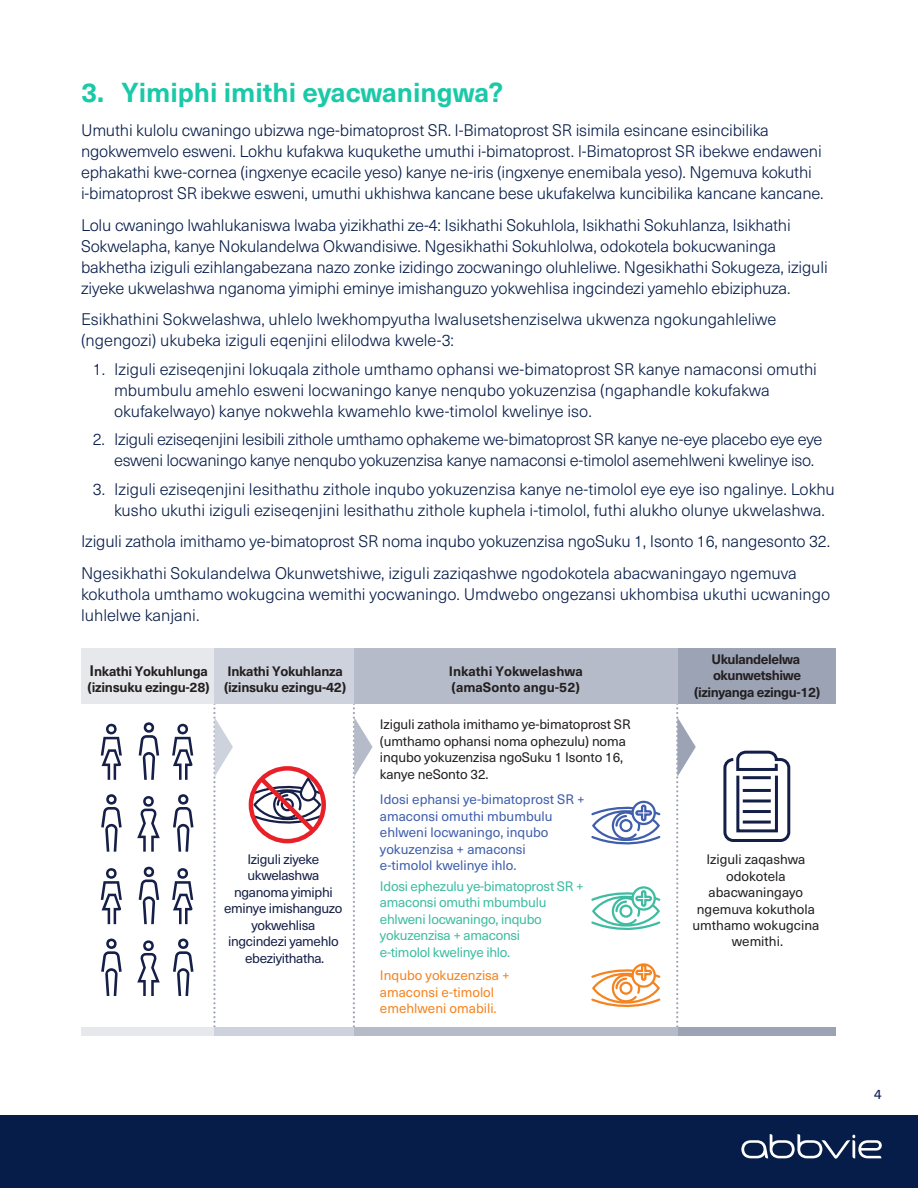
<style>
.page{position:relative;width:918px;height:1188px;background:#fff}
.page>*{position:absolute;margin:0;border:0;box-sizing:border-box;transform-origin:0 0}
.t1{font:700 27px "Neue Haas Unica Pro";color:#1ac9a8}
.t2{font:300 16.5px/21px "Neue Haas Unica Pro";letter-spacing:-.01em;color:#071d49}
.t3{font:13.5px/16.5px "Neue Haas Unica Pro";letter-spacing:-.01em;color:#231f20}
.t4{font:13.5px/16.5px "Neue Haas Unica Pro";letter-spacing:-.02em;color:#3ebca2}
.t5{font:700 13.5px/16.2px "Neue Haas Unica Pro";letter-spacing:-.02em;color:#231f20}
.t6{font:13.5px/16.5px "Neue Haas Unica Pro";color:#3f5eab}
.t7{font:13.5px/16.5px "Neue Haas Unica Pro";letter-spacing:-.025em;color:#151f47;text-align:center}
.t8{font:13.5px/16.5px "Neue Haas Unica Pro";color:#f58320}
.t9{font:700 13.5px/16.2px "Neue Haas Unica Pro";color:#231f20}
.t10{font:13.5px "Neue Haas Unica Pro";color:#071d49}
.s1{font-size:15px}
</style>
<div class="page">
<div style="left:81px;top:648px;width:133px;height:55px;background:#e7e8ec"></div>
<div style="left:677px;top:648px;width:159px;height:55px;background:#9ba3b5"></div>
<div style="left:214px;top:648px;width:140px;height:55px;background:#ced2dc"></div>
<div style="left:354px;top:648px;width:323px;height:55px;background:#b5bbc8"></div>
<div style="left:81px;top:1027px;width:133px;height:9px;background:#e7e8ec"></div>
<div style="left:677px;top:1027px;width:159px;height:9px;background:#9ba3b5"></div>
<div style="left:214px;top:1027px;width:140px;height:9px;background:#ced2dc"></div>
<div style="left:354px;top:1027px;width:323px;height:9px;background:#b5bbc8"></div>
<svg style="left:213px;top:704px;width:20px;height:323px"></svg>
<svg style="left:353px;top:704px;width:20px;height:323px"></svg>
<svg style="left:676px;top:704px;width:20px;height:323px"></svg>
<svg style="left:137px;top:796px;width:23px;height:56px"></svg>
<svg style="left:101px;top:794px;width:21px;height:58px"></svg>
<svg style="left:173px;top:794px;width:21px;height:58px"></svg>
<svg style="left:139px;top:722px;width:20px;height:58px"></svg>
<svg style="left:101px;top:723px;width:21px;height:57px"></svg>
<svg style="left:172px;top:723px;width:21px;height:57px"></svg>
<svg style="left:137px;top:940px;width:23px;height:56px"></svg>
<svg style="left:101px;top:938px;width:21px;height:58px"></svg>
<svg style="left:173px;top:938px;width:21px;height:58px"></svg>
<svg style="left:139px;top:866px;width:20px;height:58px"></svg>
<svg style="left:101px;top:868px;width:21px;height:56px"></svg>
<svg style="left:172px;top:868px;width:21px;height:56px"></svg>
<svg style="left:591px;top:800px;width:70px;height:45px"></svg>
<svg style="left:591px;top:886px;width:70px;height:44px"></svg>
<svg style="left:591px;top:963px;width:70px;height:45px"></svg>
<svg style="left:248px;top:766px;width:78px;height:78px"></svg>
<svg style="left:723px;top:750px;width:68px;height:92px"></svg>
<div style="left:0;top:1115px;width:918px;height:73px;background:#071d49"></div>
<svg style="left:741px;top:1134px;width:141px;height:25px"></svg>
<h1 class="t1" style="left:81px;top:76px;width:424px">3. Yimiphi imithi eyacwaningwa?</h1>
<p class="t2" style="left:81px;top:120px;width:744px">Umuthi kulolu cwaningo ubizwa nge-bimatoprost SR. I-Bimatoprost SR isimila esincane esincibilika ngokwemvelo esweni. Lokhu kufakwa kuqukethe umuthi i-bimatoprost. I-Bimatoprost SR ibekwe endaweni ephakathi kwe-cornea (ingxenye ecacile yeso) kanye ne-iris (ingxenye enemibala yeso). Ngemuva kokuthi i-bimatoprost SR ibekwe esweni, umuthi ukhishwa kancane bese ukufakelwa kuncibilika kancane kancane.</p>
<p class="t2" style="left:81px;top:215px;width:748px">Lolu cwaningo lwahlukaniswa lwaba yizikhathi ze-4: Isikhathi Sokuhlola, Isikhathi Sokuhlanza, Isikhathi Sokwelapha, kanye Nokulandelwa Okwandisiwe. Ngesikhathi Sokuhlolwa, odokotela bokucwaninga bakhetha iziguli ezihlangabezana nazo zonke izidingo zocwaningo oluhleliwe. Ngesikhathi Sokugeza, iziguli ziyeke ukwelashwa nganoma yimiphi eminye imishanguzo yokwehlisa ingcindezi yamehlo ebiziphuza.</p>
<p class="t2" style="left:81px;top:309px;width:697px">Esikhathini Sokwelashwa, uhlelo lwekhompyutha lwalusetshenziselwa ukwenza ngokungahleliwe (ngengozi) ukubeka iziguli eqenjini elilodwa kwele-3:</p>
<p class="t2" style="left:114px;top:359px;width:705px;text-indent:-21px">1. Iziguli eziseqenjini lokuqala zithole umthamo ophansi we-bimatoprost SR kanye namaconsi omuthi mbumbulu amehlo esweni locwaningo kanye nenqubo yokuzenzisa (ngaphandle kokufakwa okufakelwayo) kanye nokwehla kwamehlo kwe-timolol kwelinye iso.</p>
<p class="t2" style="left:114px;top:429px;width:710px;text-indent:-21px">2. Iziguli eziseqenjini lesibili zithole umthamo ophakeme we-bimatoprost SR kanye ne-eye placebo eye eye esweni locwaningo kanye nenqubo yokuzenzisa kanye namaconsi e-timolol asemehlweni kwelinye iso.</p>
<p class="t2" style="left:114px;top:479px;width:722px;text-indent:-21px">3. Iziguli eziseqenjini lesithathu zithole inqubo yokuzenzisa kanye ne-timolol eye eye iso ngalinye. Lokhu kusho ukuthi iziguli eziseqenjini lesithathu zithole kuphela i-timolol, futhi alukho olunye ukwelashwa.</p>
<p class="t2" style="left:81px;top:526px;width:751px;line-height:31.5px">Iziguli zathola imithamo ye-bimatoprost SR noma inqubo yokuzenzisa ngoSuku 1, Isonto 16, nangesonto 32.<br>Ngesikhathi Sokulandelwa Okunwetshiwe, iziguli zaziqashwe ngodokotela abacwaningayo ngemuva</p>
<p class="t2" style="left:81px;top:584px;width:751px">kokuthola umthamo wokugcina wemithi yocwaningo. Umdwebo ongezansi ukhombisa ukuthi ucwaningo luhlelwe kanjani.</p>
<p class="t5" style="left:88px;top:663px;width:124px"><span class="s1">I</span>nkathi Yokuhlunga (izinsuku ezingu-28)</p>
<p class="t5" style="left:224px;top:663px;width:124px">Inkathi Yokuhlanza (izinsuku ezingu-42)</p>
<p class="t7" style="left:224px;top:851px;width:120px">Iziguli ziyeke ukwelashwa nganoma yimiphi eminye imishanguzo yokwehlisa ingcindezi yamehlo ebeziyithatha.</p>
<p class="t9" style="left:449px;top:663px;width:135px">Inkathi Yokwelashwa (amaSonto angu-52)</p>
<p class="t3" style="left:380px;top:716px;width:252px">Iziguli zathola imithamo ye-bimatoprost SR (umthamo ophansi noma ophezulu) noma inqubo yokuzenzisa ngoSuku 1 Isonto 16, kanye neSonto 32.</p>
<p class="t6" style="left:380px;top:792px;width:206px">Idosi ephansi ye-bimatoprost SR + amaconsi omuthi mbumbulu ehlweni locwaningo, inqubo yokuzenzisa + amaconsi<br>e-timolol kwelinye ihlo.</p>
<p class="t4" style="left:380px;top:878px;width:205px">Idosi ephezulu ye-bimatoprost SR + amaconsi omuthi mbumbulu ehlweni locwaningo, inqubo yokuzenzisa + amaconsi<br>e-timolol kwelinye ihlo.</p>
<p class="t8" style="left:380px;top:967px;width:131px">Inqubo yokuzenzisa + amaconsi e-timolol emehlweni omabili.</p>
<p class="t5" style="left:694px;top:651px;width:128px;text-align:center">Ukulandelelwa okunwetshiwe (izinyanga ezingu-12)</p>
<p class="t3" style="left:692px;top:851px;width:128px;text-align:center">Iziguli zaqashwa odokotela abacwaningayo ngemuva kokuthola umthamo wokugcina wemithi.</p>
<p class="t10" style="left:874px;top:1086px;width:9px">4</p>
</div>
